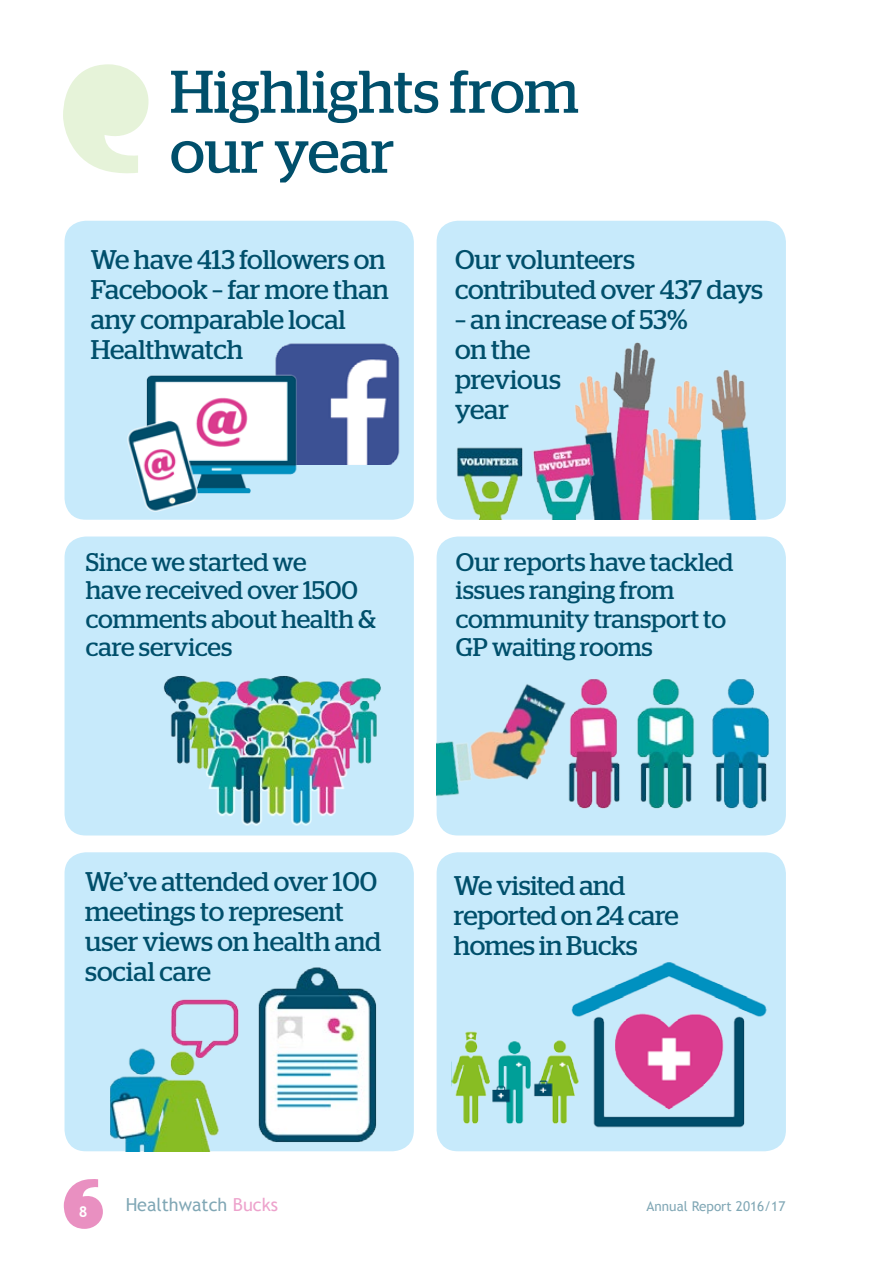
<style>
.page{position:relative;width:893px;height:1263px;background:#fff}
.page>*{position:absolute;margin:0;border:0;box-sizing:border-box;transform-origin:0 0}
.t1{font:60px/60px "Stag";color:#004f6b}
.t2{font:27px/30px "Stag";letter-spacing:-.005em;color:#004f6b}
.t3{font:25.5px/28.5px "Stag";color:#004f6b}
.t4{font:18px "Trebuchet MS";color:#004f6b}
.t5{font:700 15px "Trebuchet MS";color:#fff}
.t6{font:13.5px "Trebuchet MS";color:#004f6b}
.s1{color:#db4699}
</style>
<div class="page">
<svg style="left:64px;top:1179px;width:39px;height:50px"></svg>
<div style="left:65px;top:221px;width:349px;height:299px;background:#c7eafb;border-radius:21px"></div>
<img style="left:275px;top:343px;width:125px;height:122px">
<div style="left:437px;top:221px;width:349px;height:299px;background:#c7eafb;border-radius:21px"></div>
<img style="left:575px;top:342px;width:187px;height:178px">
<img style="left:455px;top:444px;width:146px;height:76px">
<div style="left:437px;top:852px;width:349px;height:299px;background:#c7eafb;border-radius:21px"></div>
<img style="left:452px;top:1031px;width:115px;height:93px">
<img style="left:567px;top:962px;width:200px;height:166px">
<div style="left:65px;top:536px;width:349px;height:299px;background:#c7eafb;border-radius:21px"></div>
<div style="left:65px;top:852px;width:349px;height:299px;background:#c7eafb;border-radius:21px"></div>
<img style="left:238px;top:967px;width:149px;height:185px">
<div style="left:437px;top:536px;width:349px;height:299px;background:#c7eafb;border-radius:21px"></div>
<img style="left:155px;top:676px;width:236px;height:160px">
<img style="left:127px;top:370px;width:172px;height:142px">
<img style="left:573px;top:679px;width:196px;height:130px">
<img style="left:437px;top:684px;width:136px;height:118px">
<img style="left:110px;top:993px;width:137px;height:158px">
<svg style="left:63px;top:64px;width:86px;height:110px"></svg>
<h1 class="t1" style="left:170px;top:61px;width:410px">Highlights from our year</h1>
<p class="t2" style="left:91px;top:244px;width:300px">We have 413 followers on<br>Facebook – far more than any comparable local<br>Healthwatch</p>
<p class="t2" style="left:455px;top:244px;width:310px">Our volunteers contributed over 437 days</p>
<p class="t2" style="left:455px;top:304px;width:234px">– an increase of 53% on the<br>previous<br>year</p>
<p class="t3" style="left:86px;top:547px;width:292px">Since we started we<br>have received over 1500 comments about health &amp; care services</p>
<p class="t3" style="left:456px;top:547px;width:279px">Our reports have tackled issues ranging from community transport to<br>GP waiting rooms</p>
<p class="t2" style="left:85px;top:867px;width:298px">We’ve attended over 100 meetings to represent user views on health and social care</p>
<p class="t2" style="left:454px;top:870px;width:226px">We visited and reported on 24 care homes in Bucks</p>
<p class="t5" style="left:79px;top:1202px;width:10px">8</p>
<p class="t4" style="left:125px;top:1193px;width:154px">Healthwatch <span class="s1">Bucks</span></p>
<p class="t6" style="left:647px;top:1198px;width:140px">Annual Report 2016/17</p>
</div>
